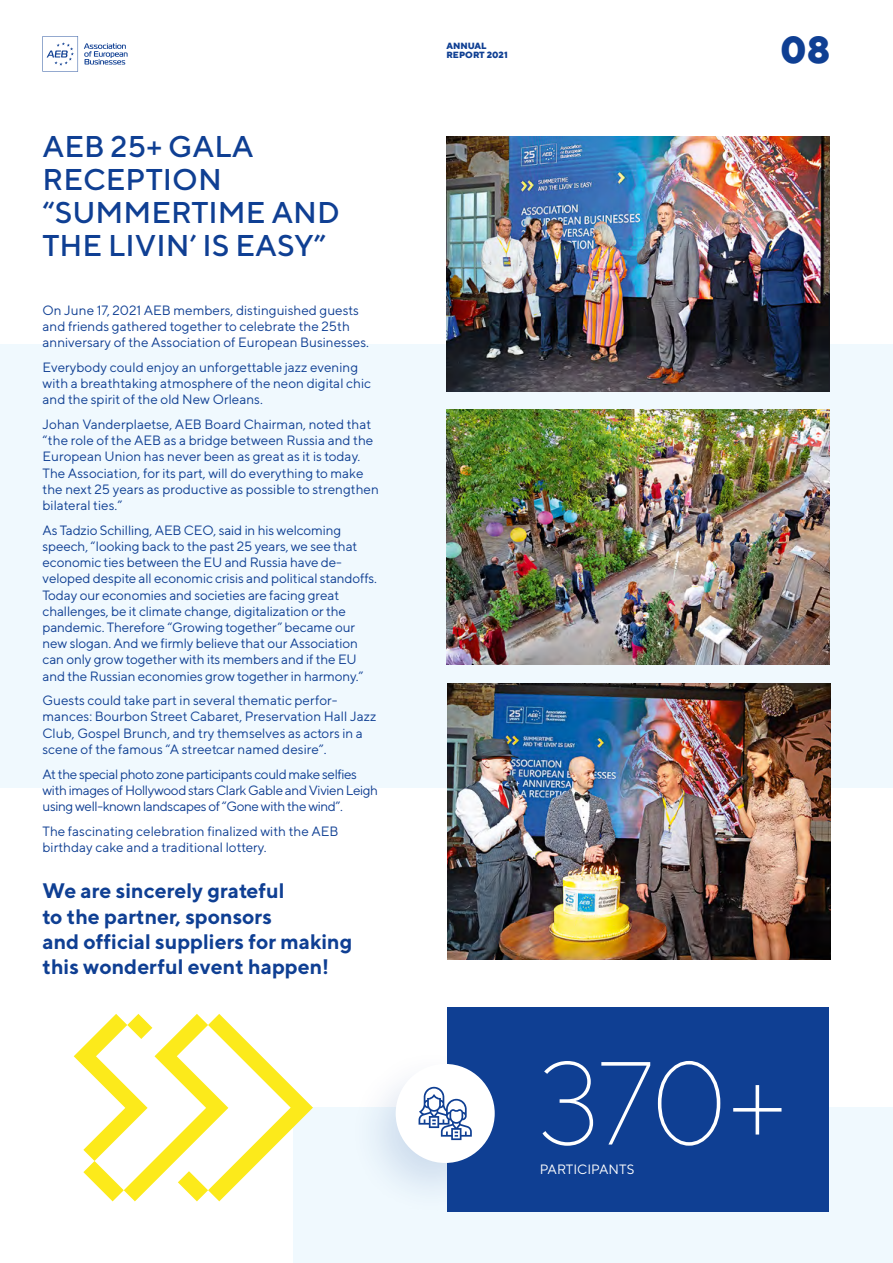
<style>
.page{position:relative;width:893px;height:1263px;background:#fff}
.page>*{position:absolute;margin:0;border:0;box-sizing:border-box;transform-origin:0 0}
.main_body{font:200 117.75px "TT Norms";color:#fff}
.t1{font:800 37.5px "TT Norms";color:#0f3f93}
.H_2{font:500 30px/33px "TT Norms";color:#0f3f93}
.main_body-2{font:700 21px/25.2px "TT Norms";color:#0f3f93}
.main_body-3{font:13.5px/16.2px "TT Norms";color:#0f3f93}
.main_body-4{font:13.5px/16.2px "TT Norms";letter-spacing:-.03em;color:#0f3f93}
.main_body-5{font:13.5px "TT Norms";color:#fff}
.t2{font:800 9px/9px "TT Norms";color:#0f3f93}
</style>
<div class="page">
<div style="left:0;top:344px;width:893px;height:444px;background:#f0f9fe"></div>
<div style="left:293px;top:1107px;width:600px;height:156px;background:#f0f9fe"></div>
<img style="left:446px;top:136px;width:383px;height:255px">
<img style="left:446px;top:410px;width:383px;height:255px">
<img style="left:448px;top:683px;width:382px;height:277px">
<div style="left:448px;top:1008px;width:381px;height:204px;background:#0f3f93"></div>
<svg style="left:74px;top:1014px;width:239px;height:187px"></svg>
<div style="left:347px;top:1047px;width:171px;height:170px;background:#0f3f93;opacity:.15"></div>
<div style="left:396px;top:1064px;width:99px;height:99px;background:#fff;border-radius:50%"></div>
<svg style="left:419px;top:1087px;width:53px;height:53px"></svg>
<svg style="left:84px;top:43px;width:44px;height:22px"></svg>
<svg style="left:43px;top:36px;width:35px;height:36px"></svg>
<p class="H_2" style="left:43px;top:129px;width:299px">AEB 25+ GALA<br>RECEPTION “SUMMERTIME AND<br>THE LIVIN’ IS EASY”</p>
<p class="main_body-3" style="left:43px;top:302px;width:328px">On June 17, 2021 AEB members, distinguished guests and friends gathered together to celebrate the 25th anniversary of the Association of European Businesses.</p>
<p class="main_body-3" style="left:43px;top:359px;width:330px">Everybody could enjoy an unforgettable jazz evening with a breathtaking atmosphere of the neon digital chic and the spirit of the old New Orleans.</p>
<p class="main_body-3" style="left:43px;top:416px;width:338px">Johan Vanderplaetse, AEB Board Chairman, noted that “the role of the AEB as a bridge between Russia and the European Union has never been as great as it is today.<br>The Association, for its part, will do everything to make the next 25 years as productive as possible to strengthen bilateral ties.”</p>
<p class="main_body-3" style="left:43px;top:522px;width:336px">As Tadzio Schilling, AEB CEO, said in his welcoming speech, “looking back to the past 25 years, we see that economic ties between the EU and Russia have de&shy;veloped despite all economic crisis and political standoffs.<br>Today our economies and societies are facing great challenges, be it climate change, digitalization or the pandemic. Therefore “Growing together” became our new slogan. And we firmly believe that our Association can only grow together with its members and if the EU and the Russian economies grow together in harmony.”</p>
<p class="main_body-3" style="left:43px;top:692px;width:335px">Guests could take part in several thematic perfor&shy;mances: Bourbon Street Cabaret, Preservation Hall Jazz Club, Gospel Brunch, and try themselves as actors in a scene of the famous “A streetcar named desire”.</p>
<p class="main_body-4" style="left:43px;top:765px;width:337px">At the special photo zone participants could make selfies with images of Hollywood stars Clark Gable and Vivien Leigh using well-known landscapes of “Gone with the wind”.</p>
<p class="main_body-3" style="left:43px;top:822px;width:298px">The fascinating celebration finalized with the AEB birthday cake and a traditional lottery.</p>
<p class="main_body-2" style="left:43px;top:878px;width:311px">We are sincerely grateful<br>to the partner, sponsors<br>and official suppliers for making this wonderful event happen!</p>
<p class="t2" style="left:446px;top:41px;width:63px">ANNUAL<br>REPORT 2021</p>
<h2 class="t1" style="left:780px;top:25px;width:52px">08</h2>
<p class="main_body" style="left:538px;top:1031px;width:250px">370+</p>
<p class="main_body-5" style="left:540px;top:1161px;width:96px">PARTICIPANTS</p>
</div>
